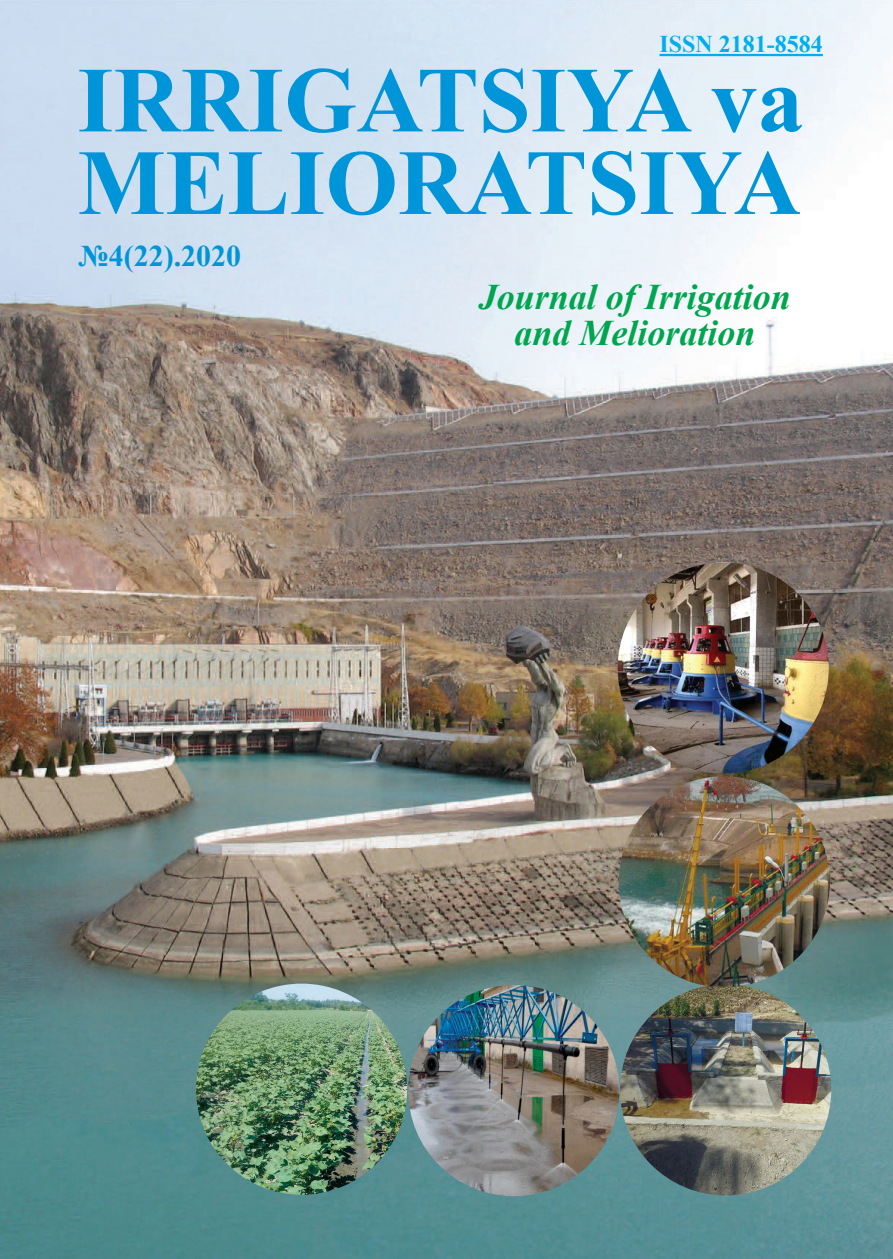
<style>
.page{position:relative;width:893px;height:1259px;background:#fff}
.page>*{position:absolute;margin:0;border:0;box-sizing:border-box;transform-origin:0 0}
.t1{font:700 93px/82.5px "Times New Roman";color:#0095d9}
.t2{font:italic 700 36px/36px "Times New Roman";color:#00a54f;text-align:center}
.t3{font:700 30px "Times New Roman";color:#0095d9}
.t4{font:700 24px "Times New Roman";color:#00aeef}
</style>
<div class="page">
<img style="left:0;top:0;width:893px;height:1259px">
<hr style="left:659px;top:54px;width:164px;height:2px;background:#00aeef">
<img style="left:620px;top:984px;width:211px;height:211px;border-radius:106px">
<img style="left:196px;top:983px;width:211px;height:211px;border-radius:106px">
<img style="left:619px;top:776px;width:211px;height:210px">
<img style="left:618px;top:562px;width:211px;height:211px;border-radius:106px">
<img style="left:408px;top:985px;width:211px;height:211px;border-radius:106px">
<p class="t4" style="left:659px;top:27px;width:165px">ISSN 2181-8584</p>
<p class="t1" style="left:77px;top:56px;width:728px">IRRIGATSIYA va<br>MELIORATSIYA</p>
<p class="t3" style="left:79px;top:234px;width:164px">№4(22).2020</p>
<p class="t2" style="left:479px;top:278px;width:314px">Journal of Irrigation and Melioration</p>
</div>
